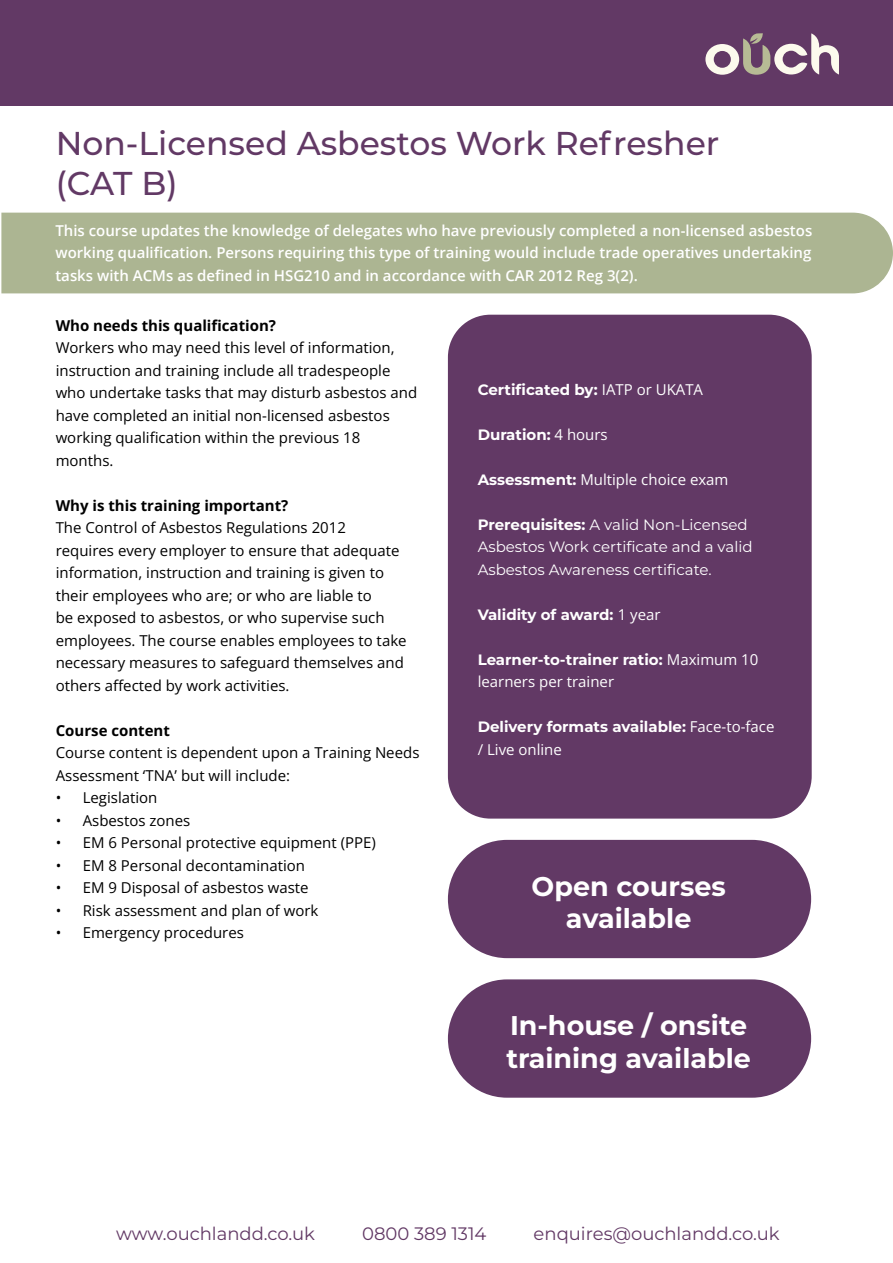
<style>
.page{position:relative;width:893px;height:1263px;background:#fff}
.page>*{position:absolute;margin:0;border:0;box-sizing:border-box;transform-origin:0 0}
.t1{font:500 33px/39.6px "Montserrat";color:#623965}
.t2{font:700 27px/32.4px "Montserrat";color:#fff;text-align:center}
.t3{font:18px "Montserrat";color:#623965}
.t4{font:15px/22.5px "Open Sans";color:#000}
.t5{font:600 15px/22.5px "Open Sans";color:#fff;text-align:justify}
.t6{font:700 15px "Montserrat";color:#fff}
.t7{font:15px/22.5px "Montserrat";color:#fff}
.t8{font:700 15px "Open Sans";color:#000}
.t9{font:15px "Open Sans";color:#fff}
.s1{font-family:"Open Sans";font-weight:400}
.s2{font-family:"Montserrat";font-weight:700}
.s3{font-weight:700}
</style>
<div class="page">
<div style="left:0;top:0;width:893px;height:106px;background:#623965"></div>
<svg style="left:705px;top:33px;width:134px;height:42px"></svg>
<div style="left:1px;top:213px;width:892px;height:80px;background:#acb592"></div>
<div style="left:448px;top:840px;width:363px;height:118px;background:#623965;border-radius:59px"></div>
<div style="left:448px;top:979px;width:363px;height:119px;background:#623965;border-radius:59px"></div>
<div style="left:448px;top:315px;width:364px;height:504px;background:#623965;border-radius:43px"></div>
<h1 class="t1" style="left:56px;top:126px;width:665px">Non-Licensed Asbestos Work Refresher (CAT B)</h1>
<p class="t5" style="left:55px;top:221px;width:758px">This course updates the knowledge of delegates who have previously completed a non-licensed asbestos working qualification. Persons requiring this type of training would include trade operatives undertaking tasks with ACMs as defined in HSG210 and in accordance with CAR 2012 Reg 3(2).</p>
<p class="t8" style="left:56px;top:315px;width:222px">Who needs this qualification?</p>
<p class="t4" style="left:56px;top:336px;width:363px">Workers who may need this level of information, instruction and training include all tradespeople who undertake tasks that may disturb asbestos and have completed an initial non-licensed asbestos working qualification within the previous 18 months.</p>
<p class="t8" style="left:56px;top:495px;width:234px">Why is this training important?</p>
<p class="t4" style="left:56px;top:518px;width:352px">The Control of Asbestos Regulations 2012 requires every employer to ensure that adequate information, instruction and training is given to their employees who are; or who are liable to<br>be exposed to asbestos, or who supervise such employees. The course enables employees to take necessary measures to safeguard themselves and others affected by work activities.</p>
<p class="t8" style="left:56px;top:724px;width:116px">Course content</p>
<p class="t4" style="left:56px;top:743px;width:365px">Course content is dependent upon a Training Needs<br>Assessment ‘TNA’ but will include:</p>
<p class="t4" style="left:56px;top:788px;width:103px">• Legislation</p>
<p class="t4" style="left:56px;top:810px;width:136px">• Asbestos zones</p>
<p class="t4" style="left:56px;top:833px;width:322px">• EM 6 Personal protective equipment (PPE)</p>
<p class="t4" style="left:56px;top:855px;width:251px">• EM 8 Personal decontamination</p>
<p class="t4" style="left:56px;top:878px;width:254px">• EM 9 Disposal of asbestos waste</p>
<p class="t4" style="left:56px;top:900px;width:264px">• Risk assessment and plan of work</p>
<p class="t4" style="left:56px;top:923px;width:190px">• Emergency procedures</p>
<p class="t6" style="left:478px;top:379px;width:227px">Certificated by: <span class="s1">IATP or UKATA</span></p>
<p class="t6" style="left:478px;top:424px;width:132px">Duration: <span class="s1">4 hours</span></p>
<p class="t9" style="left:478px;top:473px;width:252px"><span class="s2">Assessment:</span> Multiple choice exam</p>
<p class="t7" style="left:478px;top:514px;width:276px"><span class="s3">Prerequisites:</span> A valid Non-Licensed<br>Asbestos Work certificate and a valid<br>Asbestos Awareness certificate.</p>
<p class="t6" style="left:478px;top:604px;width:184px">Validity of award: <span class="s1">1 year</span></p>
<p class="t6" style="left:478px;top:649px;width:282px">Learner-to-trainer ratio: <span class="s1">Maximum 10</span></p>
<p class="t9" style="left:478px;top:676px;width:138px">learners per trainer</p>
<p class="t6" style="left:478px;top:717px;width:298px">Delivery formats available: <span class="s1">Face-to-face</span></p>
<p class="t9" style="left:478px;top:743px;width:86px">/ Live online</p>
<h2 class="t2" style="left:532px;top:869px;width:196px">Open courses available</h2>
<h2 class="t2" style="left:506px;top:1009px;width:246px;text-align:left">In-house / onsite training available</h2>
<p class="t3" style="left:116px;top:1227px;width:200px">www.ouchlandd.co.uk</p>
<p class="t3" style="left:362px;top:1227px;width:126px">0800 389 1314</p>
<p class="t3" style="left:534px;top:1227px;width:247px">enquires@ouchlandd.co.uk</p>
</div>
